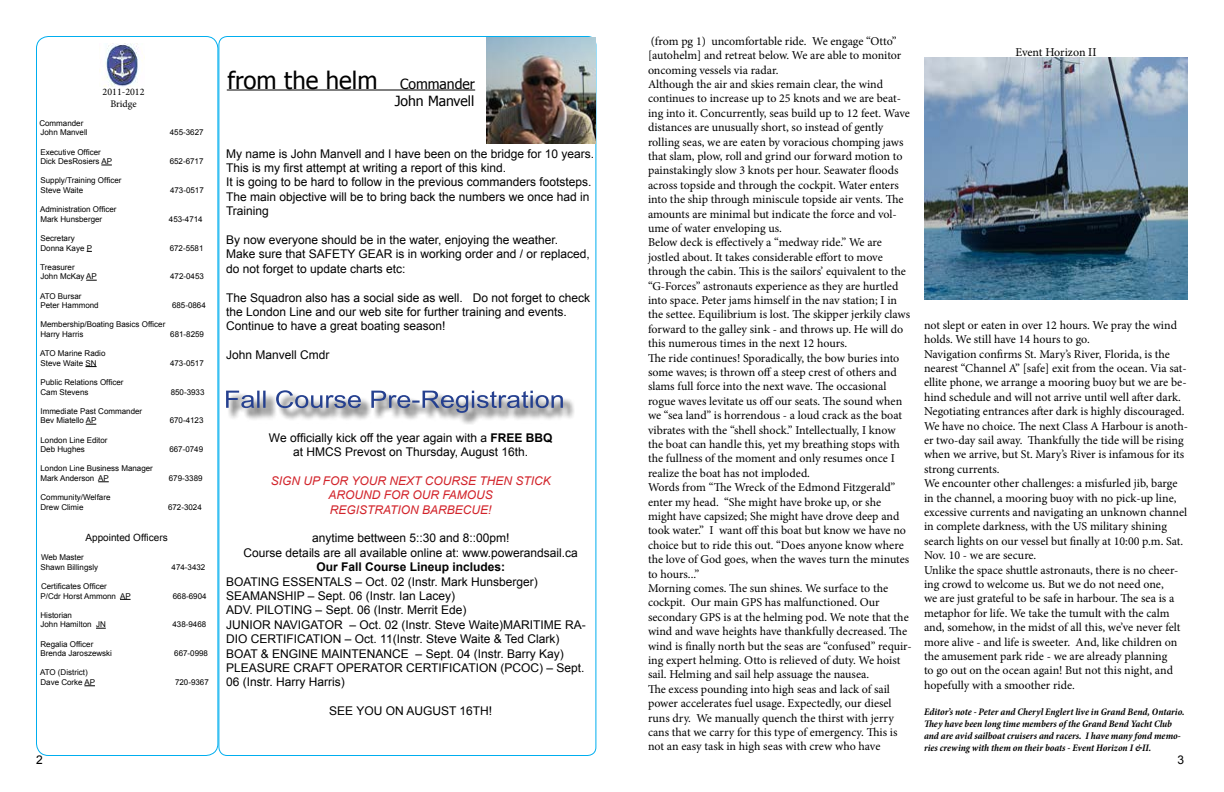
<style>
.page{position:relative;width:1224px;height:792px;background:#fff}
.page>*{position:absolute;margin:0;border:0;box-sizing:border-box;transform-origin:0 0}
.t1{font:24px "Tahoma";color:#000}
.t2{font:14px "Tahoma";color:#000}
.t3{font:12px/14.4px "Minion Pro";letter-spacing:-.005em;color:#000}
.t4{font:12px/14.4px "Arial";color:#000}
.t5{font:italic 12px/14.4px "Arial";color:#d2232a;text-align:center}
.t6{font:700 12px "Arial";color:#000}
.t7{font:italic 700 condensed 10px/12px "Minion Pro";letter-spacing:-.005em;color:#000}
.t8{font:10px "Arial";color:#000}
.t9{font:10px/12px "Minion Pro";color:#000;text-align:center}
.t10{font:8px/9.6px "Arial";color:#000}
.s1{font-size:14px}
.s2{font-weight:700}
</style>
<div class="page">
<img style="left:99px;top:43px;width:46px;height:43px">
<div style="left:36px;top:36px;width:182px;height:720px;border:1px solid #00aeef;border-radius:12px"></div>
<hr style="left:227px;top:90px;width:248px;height:1px;background:#000">
<div style="left:228px;top:392px;width:348px;height:33px;background:#000;opacity:.75"></div>
<svg style="left:226px;top:390px;width:337px;height:23px"></svg>
<img style="left:486px;top:37px;width:109px;height:107px">
<img style="left:924px;top:58px;width:264px;height:242px">
<p class="t9" style="left:103px;top:86px;width:43px">2011-2012<br>Bridge</p>
<p class="t10" style="left:39px;top:118px;width:50px">Commander<br>John Manvell</p>
<p class="t10" style="left:170px;top:128px;width:35px">455-3627</p>
<p class="t10" style="left:40px;top:147px;width:73px">Executive Officer<br>Dick DesRosiers AP</p>
<p class="t10" style="left:170px;top:157px;width:35px">652-6717</p>
<p class="t10" style="left:40px;top:176px;width:83px">Supply/Training Officer<br>Steve Waite</p>
<p class="t10" style="left:170px;top:185px;width:35px">473-0517</p>
<p class="t10" style="left:40px;top:205px;width:78px">Administration Officer<br>Mark Hunsberger</p>
<p class="t10" style="left:169px;top:214px;width:35px">453-4714</p>
<p class="t10" style="left:40px;top:233px;width:53px">Secretary<br>Donna Kaye P</p>
<p class="t10" style="left:170px;top:243px;width:35px">672-5581</p>
<p class="t10" style="left:40px;top:262px;width:58px">Treasurer<br>John McKay AP</p>
<p class="t10" style="left:170px;top:272px;width:35px">472-0453</p>
<p class="t10" style="left:40px;top:291px;width:60px">ATO Bursar<br>Peter Hammond</p>
<p class="t10" style="left:172px;top:301px;width:35px">685-0864</p>
<p class="t10" style="left:40px;top:320px;width:126px">Membership/Boating Basics Officer<br>Harry Harris</p>
<p class="t10" style="left:170px;top:329px;width:35px">681-8259</p>
<p class="t10" style="left:40px;top:349px;width:67px">ATO Marine Radio<br>Steve Waite SN</p>
<p class="t10" style="left:170px;top:358px;width:35px">473-0517</p>
<p class="t10" style="left:40px;top:377px;width:85px">Public Relations Officer<br>Cam Stevens</p>
<p class="t10" style="left:171px;top:387px;width:35px">850-3933</p>
<p class="t10" style="left:40px;top:406px;width:103px">Immediate Past Commander<br>Bev Miatello AP</p>
<p class="t10" style="left:170px;top:416px;width:35px">670-4123</p>
<p class="t10" style="left:40px;top:435px;width:69px">London Line Editor<br>Deb Hughes</p>
<p class="t10" style="left:169px;top:445px;width:35px">667-0749</p>
<p class="t10" style="left:40px;top:464px;width:114px">London Line Business Manager<br>Mark Anderson AP</p>
<p class="t10" style="left:169px;top:473px;width:35px">679-3389</p>
<p class="t10" style="left:40px;top:493px;width:72px">Community/Welfare<br>Drew Climie</p>
<p class="t10" style="left:168px;top:502px;width:35px">672-3024</p>
<p class="t8" style="left:85px;top:531px;width:84px">Appointed Officers</p>
<p class="t10" style="left:40px;top:553px;width:59px">Web Master<br>Shawn Billingsly</p>
<p class="t10" style="left:172px;top:562px;width:35px">474-3432</p>
<p class="t10" style="left:40px;top:581px;width:92px">Certificates Officer<br>P/Cdr Horst Ammonn AP</p>
<p class="t10" style="left:173px;top:591px;width:35px">668-6904</p>
<p class="t10" style="left:40px;top:610px;width:67px">Historian<br>John Hamilton JN</p>
<p class="t10" style="left:173px;top:620px;width:35px">438-9468</p>
<p class="t10" style="left:40px;top:639px;width:73px">Regalia Officer<br>Brenda Jaroszewski</p>
<p class="t10" style="left:174px;top:649px;width:35px">667-0998</p>
<p class="t10" style="left:40px;top:668px;width:57px">ATO (District)<br>Dave Corke AP</p>
<p class="t10" style="left:175px;top:677px;width:35px">720-9367</p>
<p class="t4" style="left:36px;top:752px;width:8px">2</p>
<h1 class="t1" style="left:228px;top:64px;width:249px">from the helm <span class="s1">Commander</span></h1>
<p class="t2" style="left:395px;top:91px;width:81px">John Manvell</p>
<p class="t4" style="left:226px;top:146px;width:370px">My name is John Manvell and I have been on the bridge for 10 years.<br>This is my first attempt at writing a report of this kind.<br>It is going to be hard to follow in the previous commanders footsteps.<br>The main objective will be to bring back the numbers we once had in Training</p>
<p class="t4" style="left:226px;top:233px;width:365px">By now everyone should be in the water, enjoying the weather.<br>Make sure that SAFETY GEAR is in working order and / or replaced, do not forget to update charts etc:</p>
<p class="t4" style="left:226px;top:290px;width:366px">The Squadron also has a social side as well. Do not forget to check the London Line and our web site for further training and events.<br>Continue to have a great boating season!</p>
<p class="t4" style="left:226px;top:348px;width:105px">John Manvell Cmdr</p>
<p class="t4" style="left:269px;top:430px;width:285px;text-align:center">We officially kick off the year again with a <span class="s2">FREE BBQ </span>at HMCS Prevost on Thursday, August 16th.</p>
<p class="t5" style="left:271px;top:474px;width:282px">SIGN UP FOR YOUR NEXT COURSE THEN STICK<br>AROUND FOR OUR FAMOUS<br>REGISTRATION BARBECUE!</p>
<p class="t4" style="left:244px;top:531px;width:336px;text-align:center">anytime bettween 5::30 and 8::00pm!<br>Course details are all available online at: www.powerandsail.ca</p>
<p class="t6" style="left:316px;top:559px;width:190px">Our Fall Course Lineup includes:</p>
<p class="t4" style="left:226px;top:574px;width:361px">BOATING ESSENTALS – Oct. 02 (Instr. Mark Hunsberger)<br>SEAMANSHIP – Sept. 06 (Instr. Ian Lacey)<br>ADV. PILOTING – Sept. 06 (Instr. Merrit Ede)<br>JUNIOR NAVIGATOR – Oct. 02 (Instr. Steve Waite)MARITIME RA-DIO CERTIFICATION – Oct. 11(Instr. Steve Waite &amp; Ted Clark)<br>BOAT &amp; ENGINE MAINTENANCE – Sept. 04 (Instr. Barry Kay)<br>PLEASURE CRAFT OPERATOR CERTIFICATION (PCOC) – Sept.<br>06 (Instr. Harry Harris)</p>
<p class="t4" style="left:329px;top:704px;width:164px">SEE YOU ON AUGUST 16TH!</p>
<p class="t3" style="left:648px;top:34px;width:265px">(from pg 1) uncomfortable ride. We engage “Otto” [autohelm] and retreat below. We are able to monitor oncoming vessels via radar.<br>Although the air and skies remain clear, the wind continues to increase up to 25 knots and we are beat&shy;ing into it. Concurrently, seas build up to 12 feet. Wave distances are unusually short, so instead of gently rolling seas, we are eaten by voracious chomping jaws that slam, plow, roll and grind our forward motion to painstakingly slow 3 knots per hour. Seawater floods across topside and through the cockpit. Water enters into the ship through miniscule topside air vents. The amounts are minimal but indicate the force and vol&shy;ume of water enveloping us.<br>Below deck is effectively a “medway ride.” We are jostled about. It takes considerable effort to move through the cabin. This is the sailors’ equivalent to the “G-Forces” astronauts experience as they are hurtled into space. Peter jams himself in the nav station; I in the settee. Equilibrium is lost. The skipper jerkily claws forward to the galley sink - and throws up. He will do this numerous times in the next 12 hours.<br>The ride continues! Sporadically, the bow buries into some waves; is thrown off a steep crest of others and slams full force into the next wave. The occasional rogue waves levitate us off our seats. The sound when we “sea land” is horrendous - a loud crack as the boat vibrates with the “shell shock.” Intellectually, I know the boat can handle this, yet my breathing stops with the fullness of the moment and only resumes once I realize the boat has not imploded.<br>Words from “The Wreck of the Edmond Fitzgerald” enter my head. “She might have broke up, or she might have capsized; She might have drove deep and took water.” I want off this boat but know we have no choice but to ride this out. “Does anyone know where the love of God goes, when the waves turn the minutes to hours...”<br>Morning comes. The sun shines. We surface to the cockpit. Our main GPS has malfunctioned. Our secondary GPS is at the helming pod. We note that the wind and wave heights have thankfully decreased. The wind is finally north but the seas are “confused” requir&shy;ing expert helming. Otto is relieved of duty. We hoist sail. Helming and sail help assuage the nausea.<br>The excess pounding into high seas and lack of sail power accelerates fuel usage. Expectedly, our diesel runs dry. We manually quench the thirst with jerry cans that we carry for this type of emergency. This is not an easy task in high seas with crew who have</p>
<p class="t3" style="left:1016px;top:45px;width:82px">Event Horizon II</p>
<p class="t3" style="left:924px;top:318px;width:266px">not slept or eaten in over 12 hours. We pray the wind holds. We still have 14 hours to go.<br>Navigation confirms St. Mary’s River, Florida, is the nearest “Channel A” [safe] exit from the ocean. Via sat&shy;ellite phone, we arrange a mooring buoy but we are be&shy;hind schedule and will not arrive until well after dark.<br>Negotiating entrances after dark is highly discouraged.<br>We have no choice. The next Class A Harbour is anoth&shy;er two-day sail away. Thankfully the tide will be rising when we arrive, but St. Mary’s River is infamous for its strong currents.<br>We encounter other challenges: a misfurled jib, barge in the channel, a mooring buoy with no pick-up line, excessive currents and navigating an unknown channel in complete darkness, with the US military shining search lights on our vessel but finally at 10:00 p.m. Sat.<br>Nov. 10 - we are secure.<br>Unlike the space shuttle astronauts, there is no cheer&shy;ing crowd to welcome us. But we do not need one,<br>we are just grateful to be safe in harbour. The sea is a metaphor for life. We take the tumult with the calm and, somehow, in the midst of all this, we’ve never felt more alive - and life is sweeter. And, like children on the amusement park ride - we are already planning<br>to go out on the ocean again! But not this night, and hopefully with a smoother ride.</p>
<p class="t7" style="left:924px;top:706px;width:262px">Editor’s note - Peter and Cheryl Englert live in Grand Bend, Ontario.<br>They have been long time members of the Grand Bend Yacht Club and are avid sailboat cruisers and racers. I have many fond memo&shy;ries crewing with them on their boats - Event Horizon I &amp;II.</p>
<p class="t4" style="left:1178px;top:752px;width:8px">3</p>
</div>
